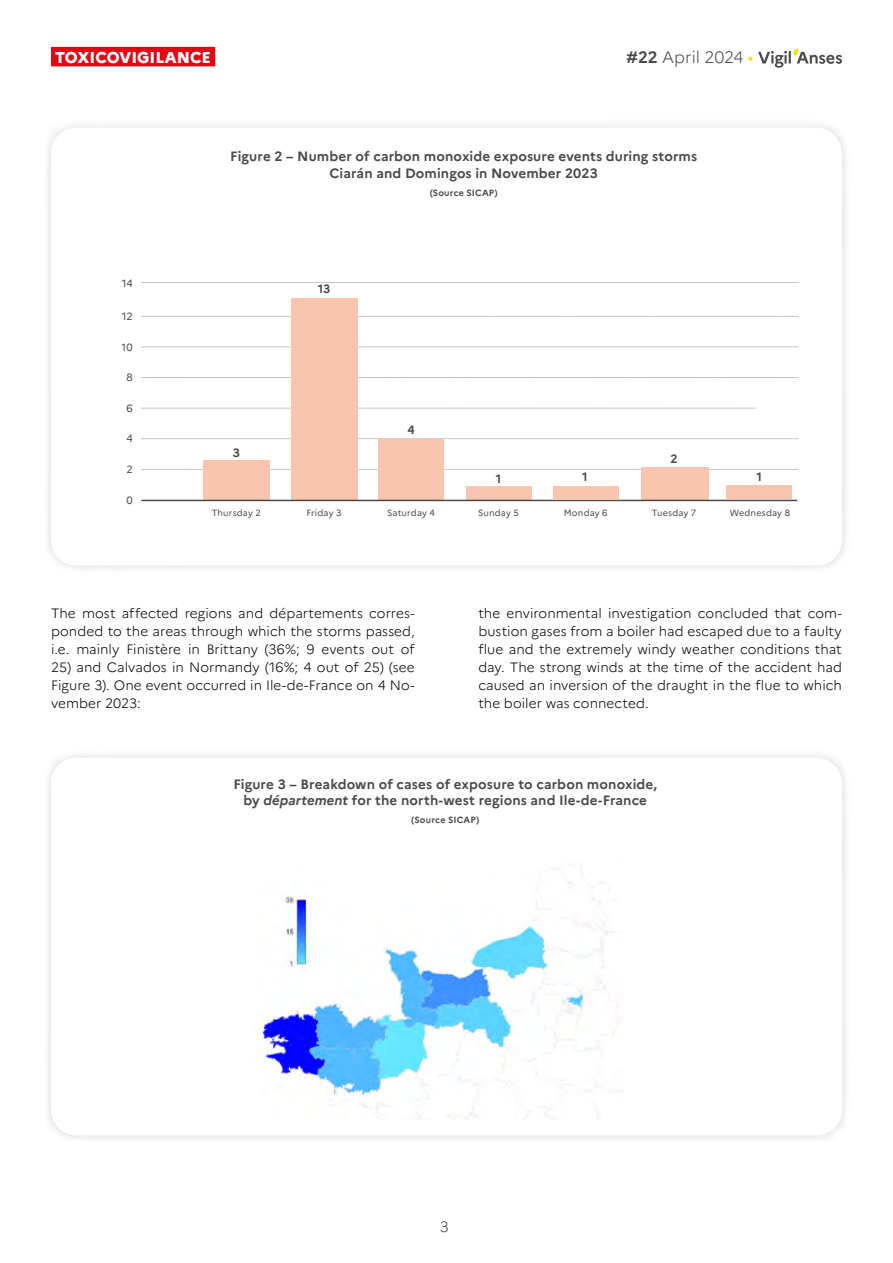
<style>
.page{position:relative;width:893px;height:1263px;background:#fff}
.page>*{position:absolute;margin:0;border:0;box-sizing:border-box;transform-origin:0 0}
.t1{font:300 16.5px "Marianne";color:#4a4a49}
.t2{font:800 15.75px "Marianne";color:#fff}
.t3{font:300 15px "Marianne";color:#4a4a49}
.t4{font:300 13.5px/18px "Marianne";color:#000;text-align:justify}
.t5{font:700 13.5px/16.5px "Marianne";letter-spacing:.01em;color:#4a4a49;text-align:center}
.t6{font:700 12px "Marianne";color:#4a4a49}
.t7{font:10.5px "Marianne";color:#4a4a49}
.t8{font:9px "Marianne";letter-spacing:.015em;color:#4a4a49}
.t9{font:700 9px "Marianne";letter-spacing:.02em;color:#4a4a49}
.s1{font-weight:700}
.s2{font-weight:400;color:#fd0}
.s3{font-style:italic}
</style>
<div class="page">
<div style="left:41px;top:118px;width:810px;height:457px;background:#f9f9f9"></div>
<div style="left:51px;top:128px;width:791px;height:438px;background:#fff;border-radius:26px"></div>
<svg style="left:141px;top:469px;width:657px;height:1px"></svg>
<svg style="left:141px;top:438px;width:657px;height:1px"></svg>
<svg style="left:141px;top:408px;width:614px;height:1px"></svg>
<svg style="left:141px;top:377px;width:657px;height:1px"></svg>
<svg style="left:141px;top:347px;width:657px;height:1px"></svg>
<svg style="left:141px;top:316px;width:657px;height:1px"></svg>
<div style="left:641px;top:468px;width:68px;height:32px;background:#f9c5af"></div>
<div style="left:466px;top:486px;width:65px;height:13px;background:#f9c5af"></div>
<div style="left:378px;top:439px;width:66px;height:61px;background:#f9c5af"></div>
<div style="left:291px;top:298px;width:66px;height:202px;background:#f9c5af"></div>
<div style="left:203px;top:460px;width:66px;height:40px;background:#f9c5af"></div>
<hr style="left:141px;top:500px;width:656px;height:1px;background:#4a4a49">
<div style="left:726px;top:485px;width:66px;height:14px;background:#f9c5af"></div>
<svg style="left:141px;top:282px;width:657px;height:1px"></svg>
<div style="left:553px;top:486px;width:65px;height:14px;background:#f9c5af"></div>
<div style="left:41px;top:748px;width:810px;height:396px;background:#f8f8f8"></div>
<div style="left:51px;top:758px;width:791px;height:377px;background:#fff;border-radius:26px"></div>
<img style="left:261px;top:868px;width:359px;height:251px">
<div style="left:51px;top:47px;width:164px;height:19px;background:#e30613"></div>
<svg style="left:758px;top:49px;width:84px;height:19px"></svg>
<p class="t2" style="left:55px;top:45px;width:157px">TOXICOVIGILANCE</p>
<p class="t1" style="left:626px;top:45px;width:128px"><span class="s1">#22</span> April 2024 <span class="s2">•</span></p>
<p class="t7" style="left:122px;top:275px;width:13px">14</p>
<p class="t7" style="left:122px;top:309px;width:12px">12</p>
<p class="t7" style="left:122px;top:339px;width:13px">10</p>
<p class="t7" style="left:127px;top:369px;width:8px">8</p>
<p class="t7" style="left:127px;top:400px;width:8px">6</p>
<p class="t7" style="left:127px;top:431px;width:8px">4</p>
<p class="t5" style="left:230px;top:147px;width:468px">Figure 2 – Number of carbon monoxide exposure events during storms<br>Ciarán and Domingos in November 2023</p>
<p class="t9" style="left:430px;top:186px;width:70px">(Source SICAP)</p>
<p class="t6" style="left:233px;top:444px;width:9px">3</p>
<p class="t6" style="left:318px;top:280px;width:14px">13</p>
<p class="t6" style="left:407px;top:420px;width:9px">4</p>
<p class="t6" style="left:671px;top:450px;width:9px">2</p>
<p class="t7" style="left:127px;top:461px;width:8px">2</p>
<p class="t7" style="left:127px;top:492px;width:8px">0</p>
<p class="t6" style="left:496px;top:469px;width:7px">1</p>
<p class="t6" style="left:582px;top:468px;width:7px">1</p>
<p class="t8" style="left:212px;top:506px;width:51px">Thursday 2</p>
<p class="t8" style="left:307px;top:506px;width:36px">Friday 3</p>
<p class="t8" style="left:387px;top:506px;width:49px">Saturday 4</p>
<p class="t8" style="left:478px;top:506px;width:42px">Sunday 5</p>
<p class="t8" style="left:564px;top:506px;width:45px">Monday 6</p>
<p class="t8" style="left:652px;top:506px;width:46px">Tuesday 7</p>
<p class="t6" style="left:757px;top:467px;width:7px">1</p>
<p class="t8" style="left:730px;top:506px;width:62px">Wednesday 8</p>
<p class="t4" style="left:51px;top:603px;width:365px">The most affected regions and départements corres&shy;ponded to the areas through which the storms passed, i.e. mainly Finistère in Brittany (36%; 9 events out of</p>
<p class="t4" style="left:51px;top:657px;width:365px">25) and Calvados in Normandy (16%; 4 out of 25) (see Figure 3). One event occurred in Ile-de-France on 4 No&shy;vember 2023:</p>
<p class="t4" style="left:478px;top:603px;width:365px">the environmental investigation concluded that com&shy;bustion gases from a boiler had escaped due to a faulty flue and the extremely windy weather conditions that day. The strong winds at the time of the accident had caused an inversion of the draught in the flue to which the boiler was connected.</p>
<p class="t5" style="left:233px;top:775px;width:425px">Figure 3 – Breakdown of cases of exposure to carbon monoxide, by <span class="s3">département</span> for the north-west regions and Ile-de-France</p>
<p class="t9" style="left:411px;top:813px;width:70px">(Source SICAP)</p>
<p class="t3" style="left:440px;top:1215px;width:10px">3</p>
</div>
